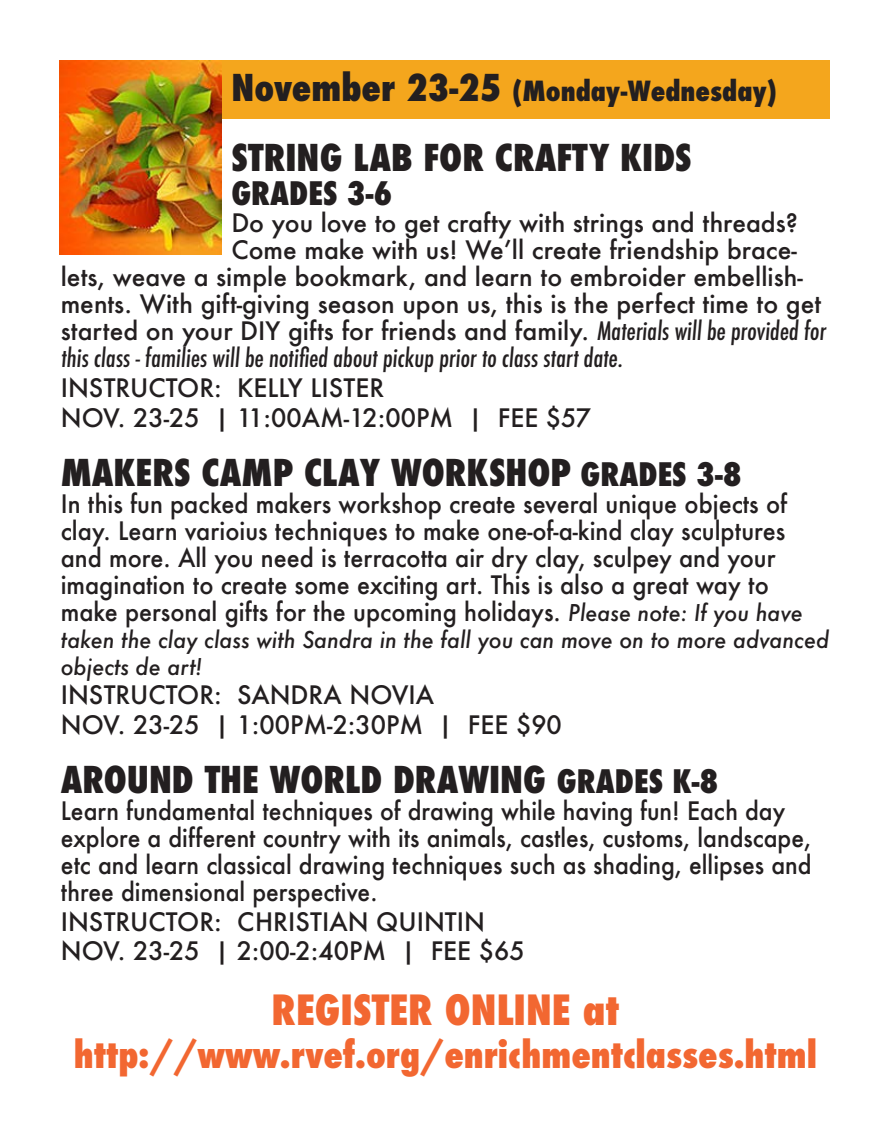
<style>
.page{position:relative;width:891px;height:1134px;background:#fff}
.page>*{position:absolute;margin:0;border:0;box-sizing:border-box;transform-origin:0 0}
.t1{font:800 condensed 40.5px "Futura";color:#f26731}
.t2{font:800 condensed 36px "Futura";color:#231f20}
.t3{font:800 condensed 36px "Futura";color:#f26731}
.t4{font:800 condensed 31.5px "Futura";color:#231f20}
.t5{font:800 condensed 27px "Futura";color:#231f20}
.t6{font:500 24.75px "Futura";color:#231f20}
.t7{font:500 24.75px/27px "Futura";color:#231f20;scale:.95 1}
.t8{font:500 24.75px/27px "Futura";color:#231f20;scale:.93 1}
.t9{font:500 condensed 24.75px "Futura";color:#231f20}
.t10{font:italic 500 22.5px/27px "Futura";color:#231f20;scale:.95 1}
.s1{font-size:36px}
.s2{font-stretch:condensed}
.s3{font-size:31.5px}
.s4{font-style:italic;font-size:22.5px}
</style>
<div class="page">
<div style="left:219px;top:60px;width:611px;height:59px;background:#f4a61d"></div>
<img style="left:59px;top:60px;width:162px;height:195px">
<p class="t5" style="left:231px;top:72px;width:547px"><span class="s1">November 23-25</span> (Monday-Wednesday)</p>
<p class="t2" style="left:231px;top:134px;width:462px">STRING LAB FOR CRAFTY KIDS</p>
<p class="t4" style="left:231px;top:172px;width:163px">GRADES 3-6</p>
<p class="t6" style="left:231px;top:206px;width:568px">Do you love to get crafty with strings and threads?</p>
<p class="t6" style="left:231px;top:233px;width:567px">Come make with us! We’ll create friendship brace-</p>
<p class="t6" style="left:61px;top:260px;width:744px">lets, weave a simple bookmark, and learn to embroider embellish-</p>
<p class="t6" style="left:61px;top:287px;width:762px">ments. With gift-giving season upon us, this is the perfect time to get</p>
<p class="t6" style="left:61px;top:314px;width:769px">started on your DIY gifts for friends and family. <span class="s2">Materials will be provided for</span></p>
<p class="t9" style="left:61px;top:342px;width:566px">this class - families will be notified about pickup prior to class start date.</p>
<p class="t6" style="left:61px;top:371px;width:325px">INSTRUCTOR: KELLY LISTER</p>
<p class="t6" style="left:61px;top:400px;width:532px">NOV. 23-25 | 11:00AM-12:00PM | FEE $57</p>
<p class="t2" style="left:61px;top:448px;width:683px">MAKERS CAMP CLAY WORKSHOP <span class="s3">GRADES 3-8</span></p>
<p class="t7" style="left:61px;top:490px;width:783px">In this fun packed makers workshop create several unique objects of clay. Learn varioius techniques to make one-of-a-kind clay sculptures and more. All you need is terracotta air dry clay, sculpey and your imagination to create some exciting art. This is also a great way to make personal gifts for the upcoming holidays. <span class="s4">Please note: If you have</span></p>
<p class="t10" style="left:61px;top:626px;width:811px">taken the clay class with Sandra in the fall you can move on to more advanced objects de art!</p>
<p class="t6" style="left:61px;top:678px;width:375px">INSTRUCTOR: SANDRA NOVIA</p>
<p class="t6" style="left:61px;top:708px;width:503px">NOV. 23-25 | 1:00PM-2:30PM | FEE $90</p>
<p class="t2" style="left:61px;top:755px;width:659px">AROUND THE WORLD DRAWING <span class="s3">GRADES K-8</span></p>
<p class="t8" style="left:61px;top:797px;width:809px">Learn fundamental techniques of drawing while having fun! Each day explore a different country with its animals, castles, customs, landscape, etc and learn classical drawing techniques such as shading, ellipses and three dimensional perspective.</p>
<p class="t6" style="left:61px;top:904px;width:426px">INSTRUCTOR: CHRISTIAN QUINTIN</p>
<p class="t6" style="left:61px;top:934px;width:465px">NOV. 23-25 | 2:00-2:40PM | FEE $65</p>
<p class="t1" style="left:272px;top:983px;width:349px">REGISTER ONLINE at</p>
<p class="t3" style="left:74px;top:1031px;width:745px">http://www.rvef.org/enrichmentclasses.html</p>
</div>
